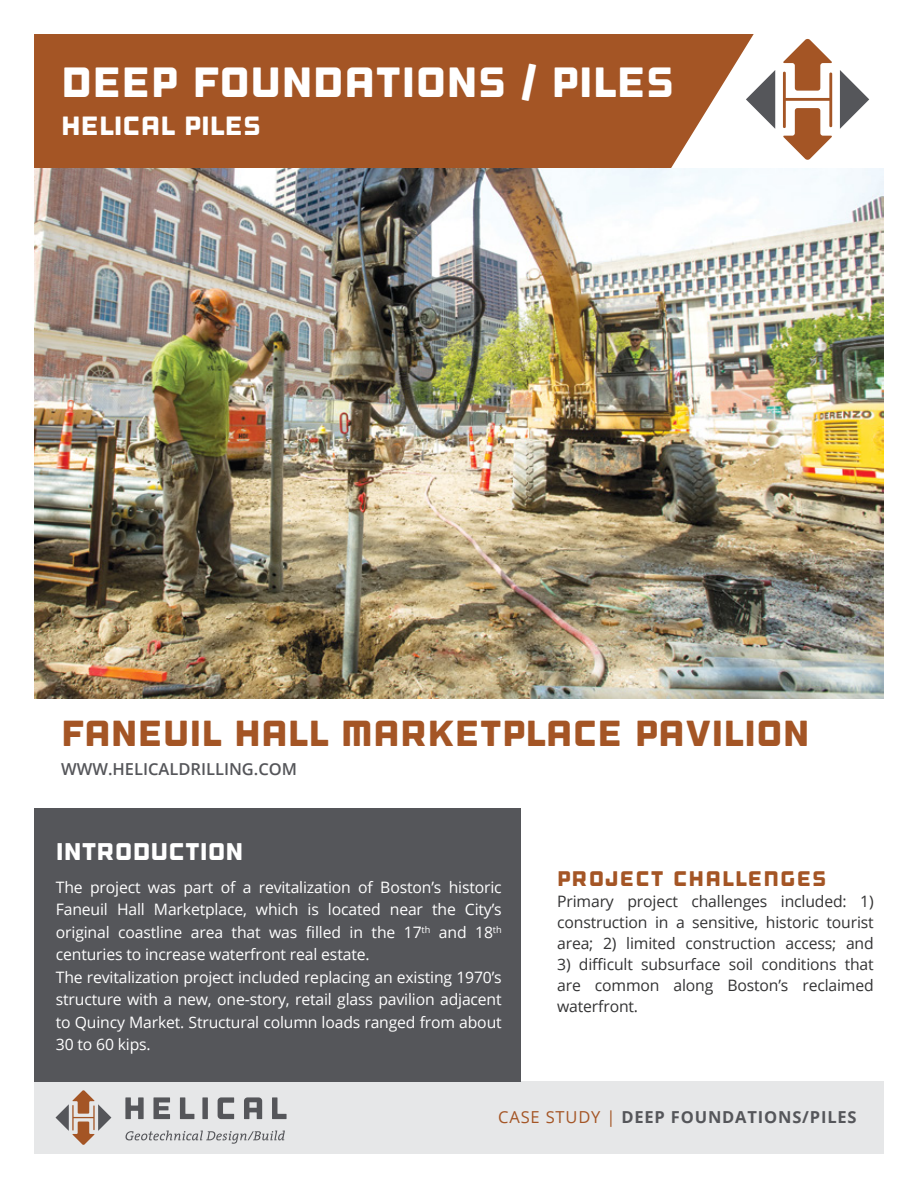
<style>
.page{position:relative;width:918px;height:1188px;background:#fff}
.page>*{position:absolute;margin:0;border:0;box-sizing:border-box;transform-origin:0 0}
.t1{font:42px "Outage";color:#fff}
.t2{font:36px "Outage";color:#a45525}
.t3{font:26.25px "Outage";color:#fff}
.t4{font:24px "Outage";color:#fff}
.t5{font:21px "Outage";letter-spacing:.05em;color:#a45525}
.t6{font:700 16.5px "Open Sans";letter-spacing:.05em;color:#55565a}
.t7{font:600 16.5px "Open Sans";color:#55565a}
.t8{font:15.75px/22.5px "Open Sans";letter-spacing:-.01em;color:#fff}
.t9{font:15.75px/21px "Open Sans";letter-spacing:-.01em;color:#333334;text-align:justify}
.s1{font-weight:400;color:#a45525}
</style>
<div class="page">
<div style="left:34px;top:1081px;width:850px;height:73px;background:#e6e7e8"></div>
<div style="left:34px;top:34px;width:720px;height:135px;background:#a45525"></div>
<svg style="left:783px;top:39px;width:49px;height:121px"></svg>
<svg style="left:840px;top:70px;width:29px;height:59px"></svg>
<svg style="left:746px;top:70px;width:29px;height:59px"></svg>
<img style="left:34px;top:169px;width:850px;height:529px">
<div style="left:34px;top:808px;width:486px;height:273px;background:#55565a"></div>
<svg style="left:126px;top:1131px;width:159px;height:13px"></svg>
<svg style="left:125px;top:1097px;width:19px;height:22px"></svg>
<svg style="left:153px;top:1097px;width:17px;height:22px"></svg>
<svg style="left:180px;top:1097px;width:14px;height:22px"></svg>
<div style="left:202px;top:1097px;width:6px;height:22px;background:#55565a"></div>
<svg style="left:218px;top:1097px;width:16px;height:22px"></svg>
<svg style="left:244px;top:1097px;width:18px;height:22px"></svg>
<svg style="left:272px;top:1097px;width:15px;height:22px"></svg>
<svg style="left:56px;top:1090px;width:55px;height:55px"></svg>
<h1 class="t1" style="left:61px;top:63px;width:615px">DEEP FOUNDATIONS / PILES</h1>
<h3 class="t3" style="left:61px;top:114px;width:201px">HELICAL PILES</h3>
<h2 class="t2" style="left:61px;top:718px;width:750px">FANEUIL HALL MARKETPLACE PAVILION</h2>
<p class="t7" style="left:61px;top:762px;width:237px">WWW.HELICALDRILLING.COM</p>
<h3 class="t4" style="left:56px;top:840px;width:189px">INTRODUCTION</h3>
<p class="t8" style="left:56px;top:875px;width:447px">The project was part of a revitalization of Boston’s historic Faneuil Hall Marketplace, which is located near the City’s original coastline area that was filled in the 17<sup>th</sup> and 18<sup>th </sup>centuries to increase waterfront real estate.<br>The revitalization project included replacing an existing 1970’s structure with a new, one-story, retail glass pavilion adjacent to Quincy Market. Structural column loads ranged from about 30 to 60 kips.</p>
<h3 class="t5" style="left:557px;top:869px;width:271px">PROJECT CHALLENGES</h3>
<p class="t9" style="left:557px;top:892px;width:318px">Primary project challenges included: 1) construction in a sensitive, historic tourist area; 2) limited construction access; and</p>
<p class="t9" style="left:557px;top:953px;width:318px">3) difficult subsurface soil conditions that are common along Boston’s reclaimed waterfront.</p>
<p class="t6" style="left:498px;top:1110px;width:360px"><span class="s1">CASE STUDY |</span> DEEP FOUNDATIONS/PILES</p>
</div>
